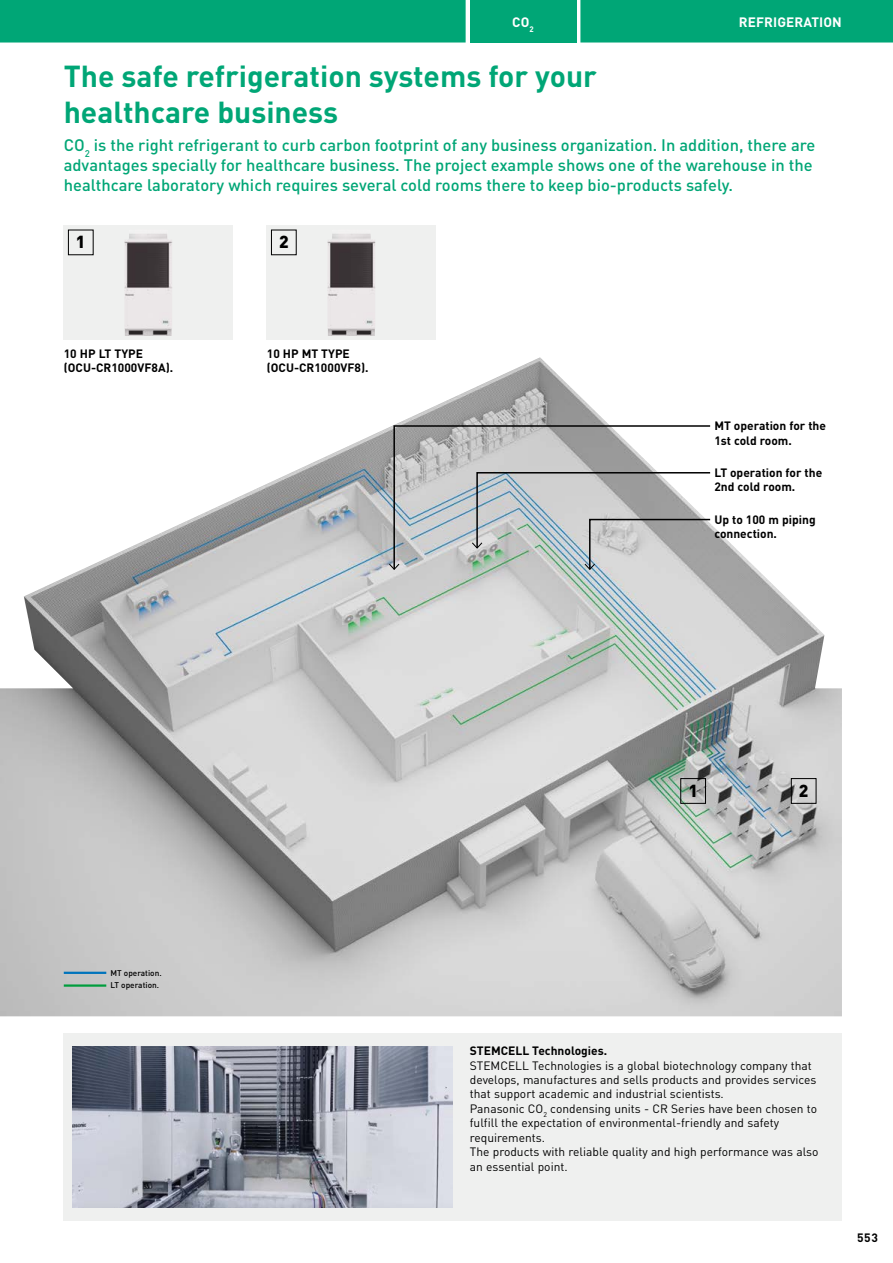
<style>
.page{position:relative;width:893px;height:1263px;background:#fff}
.page>*{position:absolute;margin:0;border:0;box-sizing:border-box;transform-origin:0 0}
.t1{font:700 30px/36px "DIN Pro";color:#00a676}
.t2{font:900 17.25px "DIN Pro";color:#000}
.t3{font:500 16.5px/19.8px "DIN Pro";color:#00a676}
.t4{font:700 13.5px "DIN Pro";letter-spacing:.01em;color:#fff}
.t5{font:12px/14.4px "DIN Pro";color:#000}
.t6{font:700 12px/14.4px "DIN Pro";color:#000}
.t7{font:500 8.25px/12px "DIN Pro";color:#000}
</style>
<div class="page">
<img style="left:0;top:357px;width:842px;height:659px">
<svg style="left:393px;top:424px;width:319px;height:147px"></svg>
<svg style="left:388px;top:563px;width:12px;height:7px"></svg>
<svg style="left:471px;top:471px;width:241px;height:100px;background:#b9bebe"></svg>
<div style="left:64px;top:225px;width:169px;height:115px;background:#eff0ef"></div>
<div style="left:267px;top:225px;width:169px;height:115px;background:#eff0ef"></div>
<img style="left:124px;top:234px;width:48px;height:102px">
<img style="left:327px;top:234px;width:48px;height:102px">
<div style="left:680px;top:778px;width:26px;height:26px;border:1px solid #000"></div>
<div style="left:791px;top:778px;width:25px;height:26px;border:1px solid #000"></div>
<hr style="left:64px;top:972px;width:42px;height:2px;background:#0074bc">
<hr style="left:64px;top:984px;width:42px;height:3px;background:#009d3d">
<div style="left:64px;top:1033px;width:778px;height:187px;background:#eff0ef"></div>
<img style="left:72px;top:1046px;width:381px;height:162px">
<div style="left:0;top:0;width:893px;height:43px;background:#00a676"></div>
<div style="left:470px;top:0;width:106px;height:43px;background:#00a676"></div>
<p class="t4" style="left:512px;top:12px;width:23px">CO<sub>2</sub></p>
<p class="t4" style="left:739px;top:12px;width:105px">REFRIGERATION</p>
<h1 class="t1" style="left:64px;top:56px;width:535px">The safe refrigeration systems for your healthcare business</h1>
<p class="t3" style="left:64px;top:134px;width:753px">CO<sub>2</sub> is the right refrigerant to curb carbon footprint of any business organization. In addition, there are advantages specially for healthcare business. The project example shows one of the warehouse in the healthcare laboratory which requires several cold rooms there to keep bio-products safely.</p>
<h2 class="t2" style="left:76px;top:228px;width:11px">1</h2>
<h2 class="t2" style="left:279px;top:228px;width:11px">2</h2>
<p class="t6" style="left:64px;top:346px;width:111px">10 HP LT TYPE (OCU-CR1000VF8A).</p>
<p class="t6" style="left:267px;top:346px;width:103px">10 HP MT TYPE (OCU-CR1000VF8).</p>
<p class="t6" style="left:714px;top:418px;width:113px">MT operation for the<br>1st cold room.</p>
<p class="t6" style="left:714px;top:465px;width:109px">LT operation for the<br>2nd cold room.</p>
<p class="t6" style="left:714px;top:511px;width:103px">Up to 100 m piping connection.</p>
<p class="t7" style="left:111px;top:966px;width:53px">MT operation.<br>LT operation.</p>
<h2 class="t2" style="left:688px;top:776px;width:11px">1</h2>
<h2 class="t2" style="left:799px;top:776px;width:11px">2</h2>
<p class="t6" style="left:470px;top:1043px;width:139px">STEMCELL Technologies.</p>
<p class="t5" style="left:470px;top:1057px;width:350px">STEMCELL Technologies is a global biotechnology company that develops, manufactures and sells products and provides services that support academic and industrial scientists.<br>Panasonic CO<sub>2</sub> condensing units - CR Series have been chosen to fulfill the expectation of environmental-friendly and safety requirements.<br>The products with reliable quality and high performance was also an essential point.</p>
<p class="t6" style="left:857px;top:1230px;width:22px">553</p>
</div>
